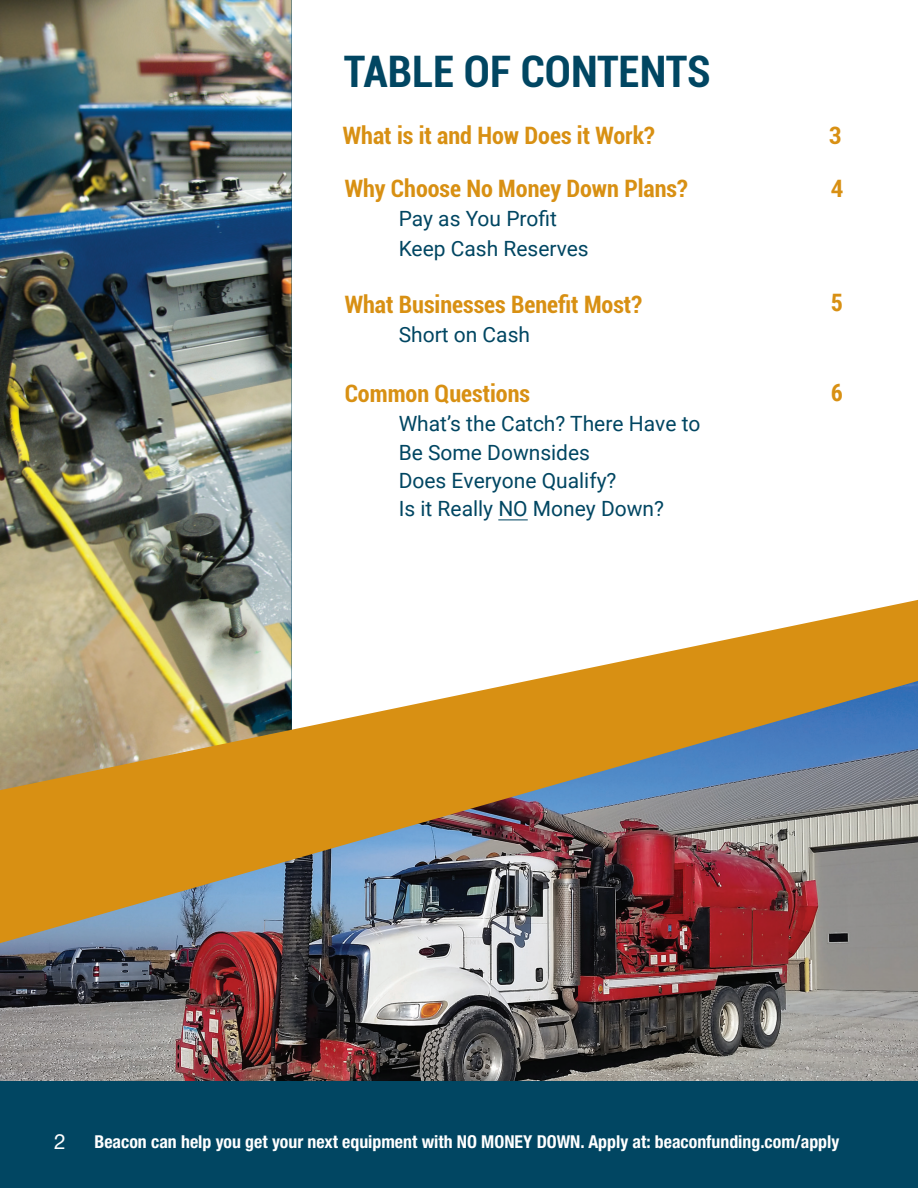
<style>
.page{position:relative;width:918px;height:1188px;background:#fff}
.page>*{position:absolute;margin:0;border:0;box-sizing:border-box;transform-origin:0 0}
.t1{font:700 condensed 43.5px "Roboto";color:#014662}
.t2{font:700 condensed 24px "Roboto";color:#d89013}
.t3{font:700 24px "Roboto Condensed";color:#d89013}
.t4{font:21px/28.3px "Roboto";color:#014662}
.t5{font:21px "Helvetica Neue LT Std";color:#fff}
.t6{font:700 condensed 17.85px "Helvetica Neue LT Std";color:#fff}
</style>
<div class="page">
<img style="left:0;top:943px;width:918px;height:139px">
<img style="left:0;top:0;width:292px;height:600px">
<img style="left:0;top:600px;width:918px;height:343px">
<hr style="left:498px;top:519px;width:30px;height:1px;background:#014662">
<div style="left:0;top:1082px;width:918px;height:106px;background:#014662"></div>
<h1 class="t1" style="left:344px;top:41px;width:368px">TABLE OF CONTENTS</h1>
<p class="t2" style="left:343px;top:119px;width:313px">What is it and How Does it Work?</p>
<p class="t2" style="left:829px;top:119px;width:14px">3</p>
<p class="t2" style="left:345px;top:172px;width:345px">Why Choose No Money Down Plans?</p>
<p class="t2" style="left:831px;top:172px;width:14px">4</p>
<p class="t4" style="left:399px;top:203px;width:192px;line-height:30px">Pay as You Profit<br>Keep Cash Reserves</p>
<p class="t2" style="left:345px;top:288px;width:299px">What Businesses Benefit Most?</p>
<p class="t3" style="left:831px;top:286px;width:14px">5</p>
<p class="t4" style="left:399px;top:319px;width:133px">Short on Cash</p>
<p class="t2" style="left:345px;top:377px;width:187px">Common Questions</p>
<p class="t3" style="left:831px;top:375px;width:14px">6</p>
<p class="t4" style="left:399px;top:409px;width:303px">What’s the Catch? There Have to<br>Be Some Downsides<br>Does Everyone Qualify?<br>Is it Really NO Money Down?</p>
<p class="t5" style="left:54px;top:1129px;width:13px">2</p>
<p class="t6" style="left:94px;top:1130px;width:746px">Beacon can help you get your next equipment with NO MONEY DOWN. Apply at: beaconfunding.com/apply</p>
</div>
